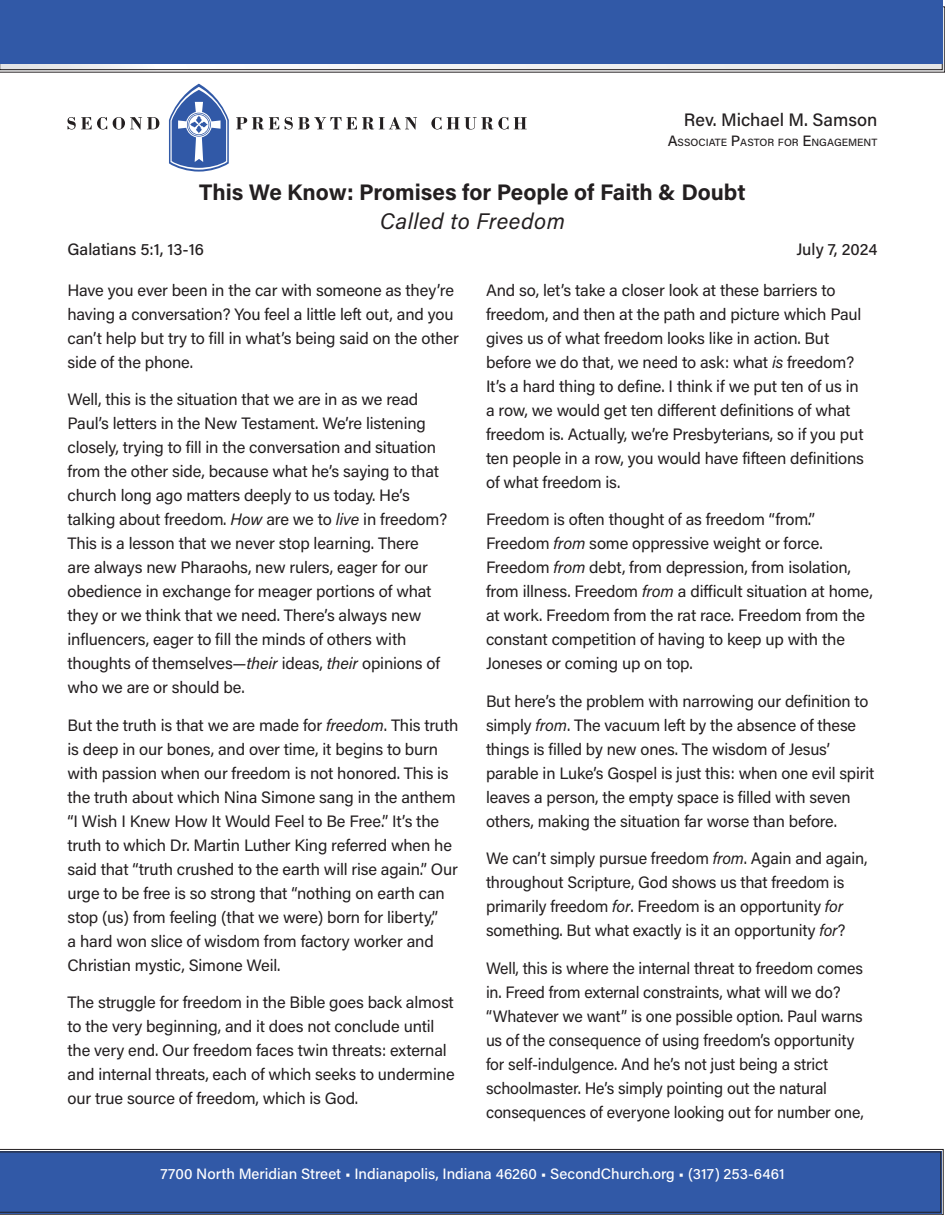
<style>
.page{position:relative;width:945px;height:1215px;background:#fff}
.page>*{position:absolute;margin:0;border:0;box-sizing:border-box;transform-origin:0 0}
.t1{font:700 22.5px "Acumin Pro";color:#231f20}
.t2{font:italic 22.5px "Acumin Pro";letter-spacing:.02em;color:#231f20}
.t3{font:500 18px "Acumin Pro";color:#231f20}
.LIT_rack_body{font:16.5px/24px "Acumin Pro";letter-spacing:-.01em;color:#231f20}
.t4{font:500 16.5px "Acumin Pro";letter-spacing:-.005em;color:#231f20}
.t5{font:500 15px "Acumin Pro";color:#fff}
.t6{font:500 10.5px "Acumin Pro";color:#231f20}
.s1{font-size:15px}
.s2{font-style:italic}
</style>
<div class="page">
<svg style="left:0;top:1149px;width:944px;height:66px"></svg>
<div style="left:0;top:1152px;width:941px;height:61px;background:#3159a7"></div>
<svg style="left:0;top:6px;width:945px;height:67px"></svg>
<div style="left:0;top:9px;width:943px;height:61px;border:1px solid #231f20"></div>
<div style="left:0;top:0;width:944px;height:63px;background:#3159a7"></div>
<svg style="left:68px;top:117px;width:39px;height:13px"></svg>
<svg style="left:113px;top:117px;width:46px;height:13px"></svg>
<svg style="left:236px;top:117px;width:43px;height:13px"></svg>
<svg style="left:285px;top:117px;width:132px;height:13px"></svg>
<svg style="left:431px;top:117px;width:96px;height:13px"></svg>
<svg style="left:169px;top:84px;width:60px;height:88px"></svg>
<p class="t3" style="left:684px;top:107px;width:195px">Rev. Michael M. Samson</p>
<p class="t6" style="left:668px;top:135px;width:211px"><span class="s1">A</span>SSOCIATE <span class="s1">P</span>ASTOR FOR <span class="s1">E</span> NGAGEMENT</p>
<p class="t1" style="left:199px;top:176px;width:548px">This We Know: Promises for People of Faith &amp; Doubt</p>
<p class="t2" style="left:380px;top:206px;width:186px">Called to Freedom</p>
<p class="t4" style="left:68px;top:238px;width:138px">Galatians 5:1, 13-16</p>
<p class="t4" style="left:796px;top:238px;width:83px">July 7, 2024</p>
<p class="LIT_rack_body" style="left:68px;top:277px;width:393px">Have you ever been in the car with someone as they’re having a conversation? You feel a little left out, and you can’t help but try to fill in what’s being said on the other side of the phone.</p>
<p class="LIT_rack_body" style="left:68px;top:387px;width:381px">Well, this is the situation that we are in as we read Paul’s letters in the New Testament. We’re listening closely, trying to fill in the conversation and situation from the other side, because what he’s saying to that church long ago matters deeply to us today. He’s talking about freedom. <span class="s2">How</span> are we to <span class="s2">live</span> in freedom?<br>This is a lesson that we never stop learning. There<br>are always new Pharaohs, new rulers, eager for our obedience in exchange for meager portions of what they or we think that we need. There’s always new influencers, eager to fill the minds of others with thoughts of themselves—<span class="s2">their</span> ideas, <span class="s2">their</span> opinions of who we are or should be.</p>
<p class="LIT_rack_body" style="left:68px;top:712px;width:393px">But the truth is that we are made for <span class="s2">freedom</span>. This truth is deep in our bones, and over time, it begins to burn with passion when our freedom is not honored. This is the truth about which Nina Simone sang in the anthem “I Wish I Knew How It Would Feel to Be Free.” It’s the truth to which Dr. Martin Luther King referred when he said that “truth crushed to the earth will rise again.” Our urge to be free is so strong that “nothing on earth can stop (us) from feeling (that we were) born for liberty,”<br>a hard won slice of wisdom from factory worker and Christian mystic, Simone Weil.</p>
<p class="LIT_rack_body" style="left:68px;top:990px;width:389px">The struggle for freedom in the Bible goes back almost to the very beginning, and it does not conclude until the very end. Our freedom faces twin threats: external and internal threats, each of which seeks to undermine our true source of freedom, which is God.</p>
<p class="LIT_rack_body" style="left:486px;top:277px;width:380px">And so, let’s take a closer look at these barriers to freedom, and then at the path and picture which Paul gives us of what freedom looks like in action. But before we do that, we need to ask: what <span class="s2">is</span> freedom?<br>It’s a hard thing to define. I think if we put ten of us in a row, we would get ten different definitions of what freedom is. Actually, we’re Presbyterians, so if you put ten people in a row, you would have fifteen definitions of what freedom is.</p>
<p class="LIT_rack_body" style="left:486px;top:507px;width:388px">Freedom is often thought of as freedom “from.” Freedom <span class="s2">from</span> some oppressive weight or force.<br>Freedom <span class="s2">from</span> debt, from depression, from isolation, from illness. Freedom <span class="s2">from</span> a difficult situation at home, at work. Freedom from the rat race. Freedom from the constant competition of having to keep up with the Joneses or coming up on top.</p>
<p class="LIT_rack_body" style="left:486px;top:688px;width:390px">But here’s the problem with narrowing our definition to simply <span class="s2">from</span>. The vacuum left by the absence of these things is filled by new ones. The wisdom of Jesus’ parable in Luke’s Gospel is just this: when one evil spirit leaves a person, the empty space is filled with seven others, making the situation far worse than before.</p>
<p class="LIT_rack_body" style="left:486px;top:846px;width:383px">We can’t simply pursue freedom <span class="s2">from</span>. Again and again, throughout Scripture, God shows us that freedom is primarily freedom <span class="s2">for</span>. Freedom is an opportunity <span class="s2">for </span>something. But what exactly is it an opportunity <span class="s2">for</span>?</p>
<p class="LIT_rack_body" style="left:486px;top:955px;width:380px">Well, this is where the internal threat to freedom comes in. Freed from external constraints, what will we do? “Whatever we want” is one possible option. Paul warns us of the consequence of using freedom’s opportunity for self-indulgence. And he’s not just being a strict schoolmaster. He’s simply pointing out the natural consequences of everyone looking out for number one,</p>
<p class="t5" style="left:160px;top:1163px;width:626px">7700 North Meridian Street • Indianapolis, Indiana 46260 • SecondChurch.org • (317) 253-6461</p>
</div>
